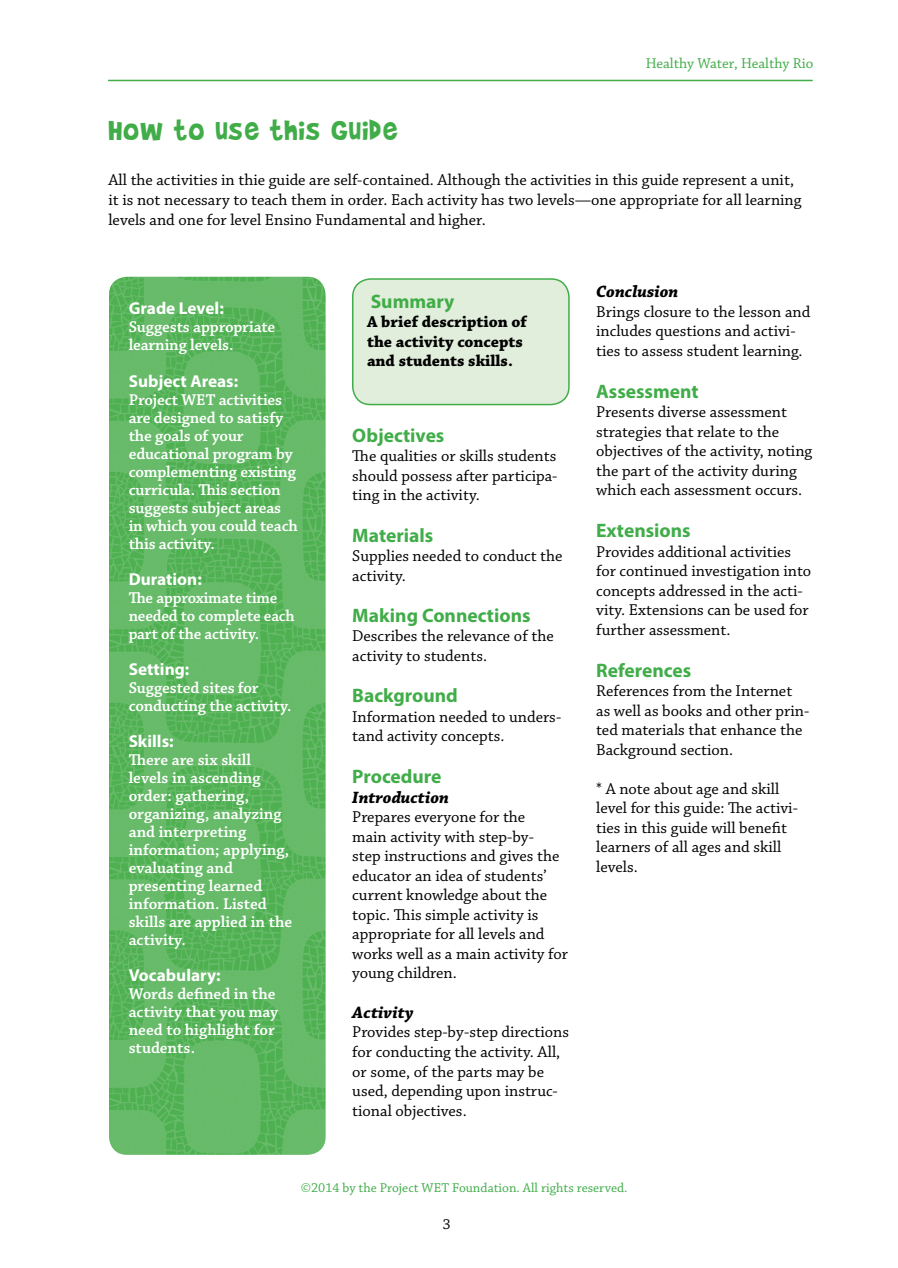
<style>
.page{position:relative;width:898px;height:1268px;background:#fff}
.page>*{position:absolute;margin:0;border:0;box-sizing:border-box;transform-origin:0 0}
.t1{font:33px "Brady Bunch Remastered";letter-spacing:.04em;color:#41ad49}
.t2{font:700 19.5px "Myriad Pro";color:#41ad49}
.t3{font:700 17.25px "Myriad Pro";color:#fff}
.t4{font:italic 700 17.25px "Chaparral Pro";color:#000}
.t5{font:16.5px/19.5px "Chaparral Pro";color:#000}
.t6{font:600 16.5px/18px "Chaparral Pro";letter-spacing:-.005em;color:#fff}
.t7{font:700 16.5px/19.5px "Chaparral Pro";color:#000}
.t8{font:15px "Chaparral Pro";color:#41ad49}
.t9{font:15px "Chaparral Pro";color:#000}
.t10{font:13.5px "Chaparral Pro";color:#41ad49}
</style>
<div class="page">
<hr style="left:108px;top:80px;width:704px;height:1px;background:#41ad49">
<img style="left:109px;top:277px;width:216px;height:877px">
<div style="left:352px;top:279px;width:216px;height:125px;background:#e1eedc;border-radius:18px"></div>
<div style="left:352px;top:278px;width:217px;height:127px;border:2px solid #41ad49;border-radius:18px"></div>
<h1 class="t1" style="left:108px;top:113px;width:290px">How to use this Guide</h1>
<p class="t8" style="left:645px;top:55px;width:169px">Healthy Water, Healthy Rio</p>
<p class="t5" style="left:108px;top:171px;width:694px">All the activities in thie guide are self-contained. Although the activities in this guide represent a unit, it is not necessary to teach them in order. Each activity has two levels—one appropriate for all learning levels and one for level Ensino Fundamental and higher.</p>
<p class="t3" style="left:129px;top:297px;width:97px">Grade Level:</p>
<p class="t6" style="left:129px;top:319px;width:148px">Suggests appropriate learning levels.</p>
<p class="t3" style="left:129px;top:369px;width:111px">Subject Areas:</p>
<p class="t6" style="left:129px;top:391px;width:170px">Project WET activities are designed to satisfy the goals of your educational program by complementing existing curricula. This section suggests subject areas in which you could teach this activity.</p>
<p class="t3" style="left:129px;top:567px;width:75px">Duration:</p>
<p class="t6" style="left:129px;top:589px;width:167px">The approximate time needed to complete each part of the activity.</p>
<p class="t3" style="left:129px;top:657px;width:62px">Setting:</p>
<p class="t6" style="left:129px;top:679px;width:164px">Suggested sites for conducting the activity.</p>
<p class="t3" style="left:129px;top:729px;width:46px">Skills:</p>
<p class="t6" style="left:129px;top:751px;width:165px">There are six skill levels in ascending order: gathering, organizing, analyzing and interpreting information; applying, evaluating and presenting learned information. Listed skills are applied in the activity.</p>
<p class="t3" style="left:129px;top:963px;width:93px">Vocabulary:</p>
<p class="t6" style="left:129px;top:985px;width:151px">Words defined in the activity that you may need to highlight for students.</p>
<p class="t2" style="left:370px;top:288px;width:85px">Summary</p>
<p class="t7" style="left:367px;top:313px;width:161px">A brief description of the activity concepts and students skills.</p>
<p class="t2" style="left:352px;top:422px;width:94px">Objectives</p>
<p class="t5" style="left:352px;top:447px;width:206px;text-align:justify">The qualities or skills students should possess after participa&shy;ting in the activity.</p>
<p class="t2" style="left:352px;top:522px;width:82px">Materials</p>
<p class="t5" style="left:352px;top:546px;width:212px">Supplies needed to conduct the activity.</p>
<p class="t2" style="left:352px;top:602px;width:180px">Making Connections</p>
<p class="t5" style="left:352px;top:627px;width:203px">Describes the relevance of the activity to students.</p>
<p class="t2" style="left:352px;top:682px;width:107px">Background</p>
<p class="t5" style="left:352px;top:707px;width:210px">Information needed to unders&shy;tand activity concepts.</p>
<p class="t2" style="left:352px;top:763px;width:91px">Procedure</p>
<p class="t4" style="left:352px;top:786px;width:98px">Introduction</p>
<p class="t5" style="left:352px;top:807px;width:217px">Prepares everyone for the<br>main activity with step-by-<br>step instructions and gives the educator an idea of students’ current knowledge about the topic. This simple activity is appropriate for all levels and works well as a main activity for young children.</p>
<p class="t4" style="left:352px;top:1002px;width:63px">Activity</p>
<p class="t5" style="left:352px;top:1022px;width:218px">Provides step-by-step directions for conducting the activity. All, or some, of the parts may be used, depending upon instruc&shy;tional objectives.</p>
<p class="t4" style="left:596px;top:281px;width:84px">Conclusion</p>
<p class="t5" style="left:596px;top:302px;width:215px">Brings closure to the lesson and includes questions and activi&shy;ties to assess student learning.</p>
<p class="t2" style="left:596px;top:378px;width:104px">Assessment</p>
<p class="t5" style="left:596px;top:403px;width:217px">Presents diverse assessment strategies that relate to the objectives of the activity, noting the part of the activity during which each assessment occurs.</p>
<p class="t2" style="left:596px;top:517px;width:96px">Extensions</p>
<p class="t5" style="left:596px;top:542px;width:216px">Provides additional activities for continued investigation into concepts addressed in the acti&shy;vity. Extensions can be used for further assessment.</p>
<p class="t2" style="left:596px;top:657px;width:96px">References</p>
<p class="t5" style="left:596px;top:681px;width:214px">References from the Internet as well as books and other prin&shy;ted materials that enhance the<br>Background section.</p>
<p class="t5" style="left:596px;top:779px;width:203px">* A note about age and skill level for this guide: The activi&shy;ties in this guide will benefit learners of all ages and skill levels.</p>
<p class="t10" style="left:301px;top:1179px;width:328px">©2014 by the Project WET Foundation. All rights reserved.</p>
<p class="t9" style="left:442px;top:1215px;width:9px">3</p>
</div>
